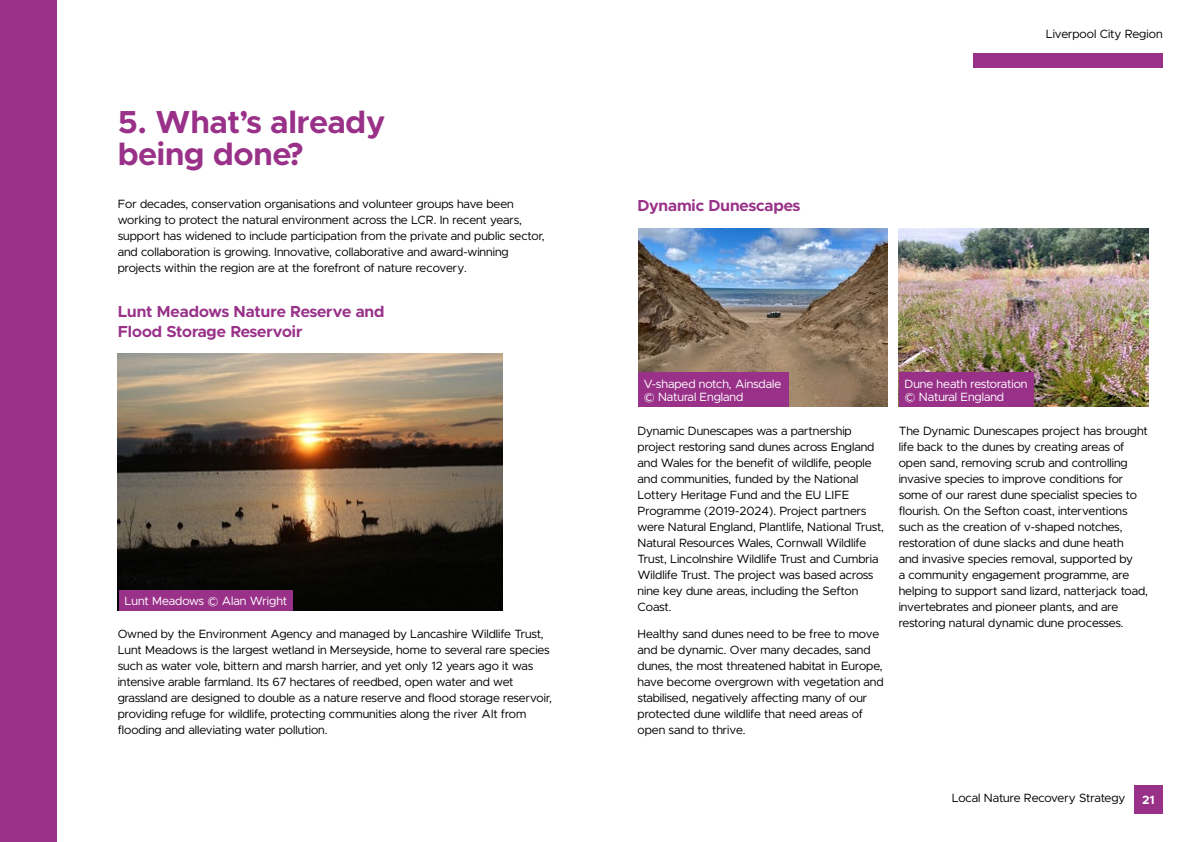
<style>
.page{position:relative;width:1191px;height:842px;background:#fff}
.page>*{position:absolute;margin:0;border:0;box-sizing:border-box;transform-origin:0 0}
.t1{font:700 32px/32px "Metropolis";color:#993189}
.t2{font:700 16px/20px "Metropolis";color:#993189}
.Sub_Headings{font:12px/16px "Metropolis";color:#000}
.t3{font:12px/13px "Metropolis";color:#fff}
.t4{font:700 12px "Metropolis";color:#fff}
</style>
<div class="page">
<div style="left:0;top:0;width:57px;height:842px;background:#993189"></div>
<div style="left:973px;top:54px;width:189px;height:14px;background:#993189"></div>
<img style="left:118px;top:354px;width:385px;height:256px">
<img style="left:638px;top:228px;width:249px;height:178px">
<img style="left:899px;top:228px;width:249px;height:178px">
<div style="left:119px;top:590px;width:174px;height:20px;background:#993189"></div>
<div style="left:638px;top:372px;width:150px;height:34px;background:#993189"></div>
<div style="left:899px;top:372px;width:134px;height:34px;background:#993189"></div>
<div style="left:1134px;top:785px;width:28px;height:29px;background:#993189"></div>
<p class="t1" style="left:118px;top:106px;width:269px">5. What’s already being done?</p>
<p class="Sub_Headings" style="left:118px;top:196px;width:428px">For decades, conservation organisations and volunteer groups have been working to protect the natural environment across the LCR. In recent years, support has widened to include participation from the private and public sector, and collaboration is growing. Innovative, collaborative and award-winning projects within the region are at the forefront of nature recovery.</p>
<p class="t2" style="left:118px;top:301px;width:268px">Lunt Meadows Nature Reserve and<br>Flood Storage Reservoir</p>
<p class="t3" style="left:125px;top:594px;width:164px">Lunt Meadows © Alan Wright</p>
<p class="Sub_Headings" style="left:118px;top:626px;width:436px">Owned by the Environment Agency and managed by Lancashire Wildlife Trust, Lunt Meadows is the largest wetland in Merseyside, home to several rare species such as water vole, bittern and marsh harrier, and yet only 12 years ago it was intensive arable farmland. Its 67 hectares of reedbed, open water and wet grassland are designed to double as a nature reserve and flood storage reservoir, providing refuge for wildlife, protecting communities along the river Alt from flooding and alleviating water pollution.</p>
<p class="t2" style="left:637px;top:196px;width:164px">Dynamic Dunescapes</p>
<p class="Sub_Headings" style="left:1046px;top:26px;width:118px">Liverpool City Region</p>
<p class="t3" style="left:643px;top:377px;width:139px">V-shaped notch, Ainsdale © Natural England</p>
<p class="t3" style="left:904px;top:377px;width:124px">Dune heath restoration © Natural England</p>
<p class="Sub_Headings" style="left:637px;top:423px;width:248px">Dynamic Dunescapes was a partnership project restoring sand dunes across England and Wales for the benefit of wildlife, people and communities, funded by the National Lottery Heritage Fund and the EU LIFE Programme (2019-2024). Project partners were Natural England, Plantlife, National Trust, Natural Resources Wales, Cornwall Wildlife Trust, Lincolnshire Wildlife Trust and Cumbria Wildlife Trust. The project was based across nine key dune areas, including the Sefton Coast.</p>
<p class="Sub_Headings" style="left:637px;top:626px;width:247px">Healthy sand dunes need to be free to move and be dynamic. Over many decades, sand dunes, the most threatened habitat in Europe, have become overgrown with vegetation and stabilised, negatively affecting many of our protected dune wildlife that need areas of open sand to thrive.</p>
<p class="Sub_Headings" style="left:898px;top:423px;width:251px">The Dynamic Dunescapes project has brought life back to the dunes by creating areas of open sand, removing scrub and controlling invasive species to improve conditions for some of our rarest dune specialist species to flourish. On the Sefton coast, interventions such as the creation of v-shaped notches, restoration of dune slacks and dune heath<br>and invasive species removal, supported by<br>a community engagement programme, are helping to support sand lizard, natterjack toad, invertebrates and pioneer plants, and are restoring natural dynamic dune processes.</p>
<p class="Sub_Headings" style="left:951px;top:790px;width:175px">Local Nature Recovery Strategy</p>
<p class="t4" style="left:1142px;top:792px;width:14px">21</p>
</div>
